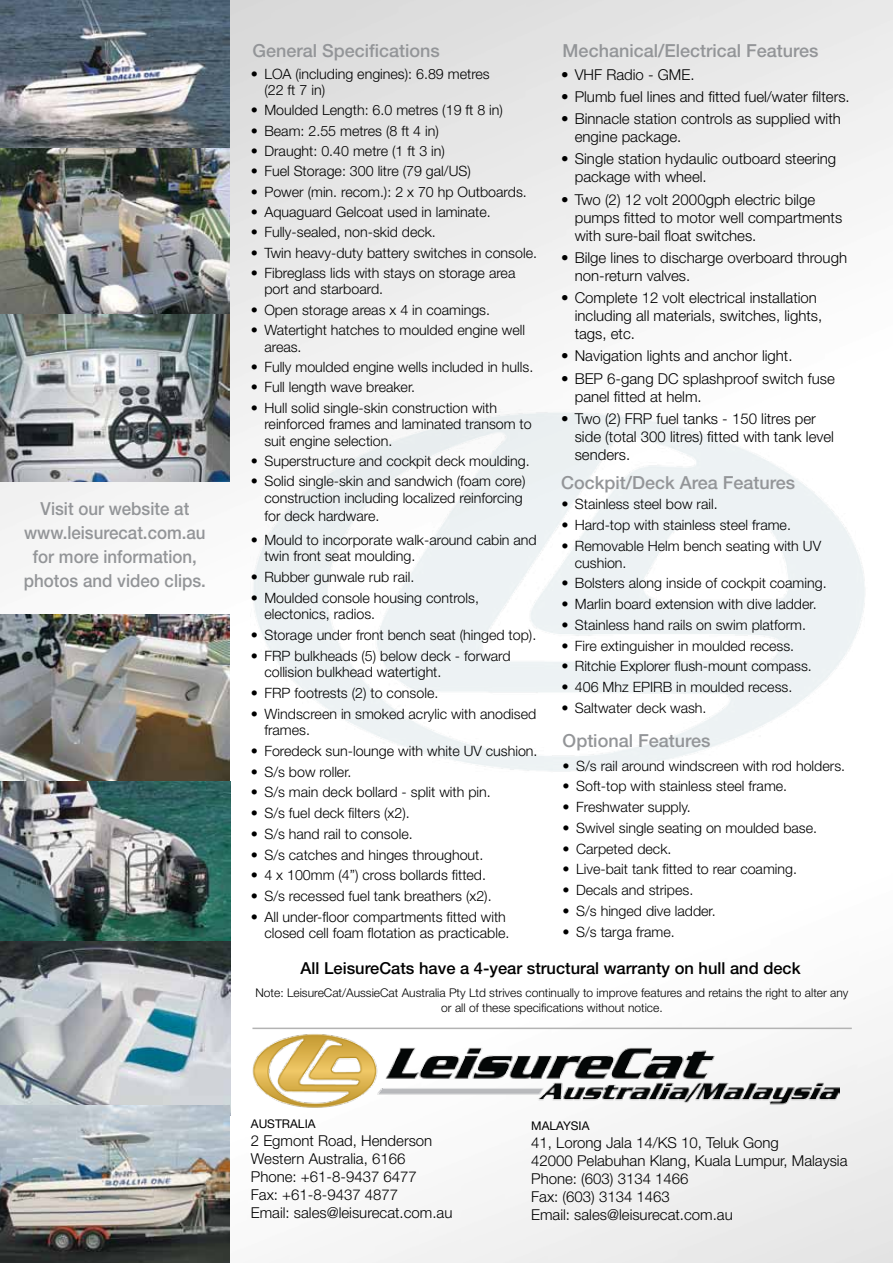
<style>
.page{position:relative;width:893px;height:1263px;background:#fff}
.page>*{position:absolute;margin:0;border:0;box-sizing:border-box;transform-origin:0 0}
.t1{font:500 18px "Helvetica Neue";color:#939598}
.t2{font:500 18px/24px "Helvetica Neue";color:#939598;text-align:center;scale:.94 1}
.t3{font:500 16.5px "Helvetica Neue";color:#000}
.t4{font:300 15px/18px "Helvetica Neue";color:#000}
.t5{font:300 14.25px/16.5px "Helvetica Neue";color:#000}
.t6{font:300 12px/14.4px "Helvetica Neue";color:#000;text-align:center}
.t7{font:12px "Helvetica Neue";color:#000}
</style>
<div class="page">
<img style="left:0;top:0;width:893px;height:1263px">
<img style="left:251px;top:410px;width:617px;height:364px">
<hr style="left:252px;top:1027px;width:600px;height:2px;background:#b3b3b3">
<img style="left:251px;top:1031px;width:589px;height:79px">
<img style="left:0;top:0;width:230px;height:482px">
<img style="left:0;top:614px;width:230px;height:327px">
<img style="left:0;top:941px;width:230px;height:164px">
<img style="left:0;top:1105px;width:230px;height:158px">
<p class="t2" style="left:24px;top:496px;width:195px">Visit our website at www.leisurecat.com.au for more information, photos and video clips.</p>
<p class="t1" style="left:252px;top:39px;width:189px">General Specifications</p>
<p class="t1" style="left:563px;top:39px;width:257px">Mechanical/Electrical Features</p>
<p class="t5" style="left:264px;top:65px;width:227px;text-indent:-13px">• LOA (including engines): 6.89 metres (22 ft 7 in)</p>
<p class="t5" style="left:251px;top:102px;width:254px">• Moulded Length: 6.0 metres (19 ft 8 in)</p>
<p class="t5" style="left:251px;top:122px;width:190px">• Beam: 2.55 metres (8 ft 4 in)</p>
<p class="t5" style="left:251px;top:142px;width:196px">• Draught: 0.40 metre (1 ft 3 in)</p>
<p class="t5" style="left:251px;top:163px;width:221px">• Fuel Storage: 300 litre (79 gal/US)</p>
<p class="t5" style="left:251px;top:183px;width:277px">• Power (min. recom.): 2 x 70 hp Outboards.</p>
<p class="t5" style="left:251px;top:203px;width:241px">• Aquaguard Gelcoat used in laminate.</p>
<p class="t5" style="left:251px;top:224px;width:187px">• Fully-sealed, non-skid deck.</p>
<p class="t5" style="left:251px;top:244px;width:288px">• Twin heavy-duty battery switches in console.</p>
<p class="t5" style="left:264px;top:264px;width:253px;text-indent:-13px">• Fibreglass lids with stays on storage area port and starboard.</p>
<p class="t5" style="left:251px;top:301px;width:241px">• Open storage areas x 4 in coamings.</p>
<p class="t5" style="left:264px;top:321px;width:262px;text-indent:-13px">• Watertight hatches to moulded engine well areas.</p>
<p class="t5" style="left:251px;top:358px;width:284px">• Fully moulded engine wells included in hulls.</p>
<p class="t5" style="left:251px;top:379px;width:166px">• Full length wave breaker.</p>
<p class="t5" style="left:264px;top:399px;width:269px;text-indent:-13px">• Hull solid single-skin construction with reinforced frames and laminated transom to suit engine selection.</p>
<p class="t5" style="left:251px;top:452px;width:280px">• Superstructure and cockpit deck moulding.</p>
<p class="t5" style="left:251px;top:473px;width:276px;text-align:right">• Solid single-skin and sandwich (foam core) construction including localized reinforcing</p>
<p class="t5" style="left:264px;top:507px;width:117px">for deck hardware.</p>
<p class="t5" style="left:264px;top:531px;width:274px;text-indent:-13px">• Mould to incorporate walk-around cabin and twin front seat moulding.</p>
<p class="t5" style="left:251px;top:568px;width:165px">• Rubber gunwale rub rail.</p>
<p class="t5" style="left:264px;top:589px;width:216px;text-indent:-13px">• Moulded console housing controls, electonics, radios.</p>
<p class="t5" style="left:251px;top:626px;width:287px">• Storage under front bench seat (hinged top).</p>
<p class="t5" style="left:264px;top:647px;width:248px;text-indent:-13px">• FRP bulkheads (5) below deck - forward collision bulkhead watertight.</p>
<p class="t5" style="left:251px;top:684px;width:189px">• FRP footrests (2) to console.</p>
<p class="t5" style="left:264px;top:705px;width:273px;text-indent:-13px">• Windscreen in smoked acrylic with anodised frames.</p>
<p class="t5" style="left:251px;top:742px;width:288px">• Foredeck sun-lounge with white UV cushion.</p>
<p class="t5" style="left:251px;top:763px;width:102px">• S/s bow roller.</p>
<p class="t5" style="left:251px;top:784px;width:241px">• S/s main deck bollard - split with pin.</p>
<p class="t5" style="left:251px;top:804px;width:160px">• S/s fuel deck filters (x2).</p>
<p class="t5" style="left:251px;top:825px;width:163px">• S/s hand rail to console.</p>
<p class="t5" style="left:251px;top:846px;width:234px">• S/s catches and hinges throughout.</p>
<p class="t5" style="left:251px;top:867px;width:237px">• 4 x 100mm (4”) cross bollards fitted.</p>
<p class="t5" style="left:251px;top:887px;width:242px">• S/s recessed fuel tank breathers (x2).</p>
<p class="t5" style="left:251px;top:908px;width:260px;text-align:right">• All under-floor compartments fitted with closed cell foam flotation as practicable.</p>
<p class="t4" style="left:561px;top:65px;width:135px">• VHF Radio - GME.</p>
<p class="t4" style="left:561px;top:87px;width:290px">• Plumb fuel lines and fitted fuel/water filters.</p>
<p class="t4" style="left:575px;top:110px;width:268px;text-indent:-14px">• Binnacle station controls as supplied with engine package.</p>
<p class="t4" style="left:575px;top:150px;width:263px;text-indent:-14px">• Single station hydaulic outboard steering package with wheel.</p>
<p class="t4" style="left:575px;top:190px;width:269px;text-indent:-14px">• Two (2) 12 volt 2000gph electric bilge pumps fitted to motor well compartments with sure-bail float switches.</p>
<p class="t4" style="left:575px;top:248px;width:274px;text-indent:-14px">• Bilge lines to discharge overboard through non-return valves.</p>
<p class="t4" style="left:575px;top:288px;width:249px;text-indent:-14px">• Complete 12 volt electrical installation including all materials, switches, lights, tags, etc.</p>
<p class="t4" style="left:561px;top:347px;width:233px">• Navigation lights and anchor light.</p>
<p class="t4" style="left:575px;top:369px;width:262px;text-indent:-14px">• BEP 6-gang DC splashproof switch fuse panel fitted at helm.</p>
<p class="t4" style="left:575px;top:409px;width:261px;text-indent:-14px">• Two (2) FRP fuel tanks - 150 litres per side (total 300 litres) fitted with tank level senders.</p>
<p class="t5" style="left:561px;top:496px;width:158px">• Stainless steel bow rail.</p>
<p class="t5" style="left:561px;top:517px;width:231px">• Hard-top with stainless steel frame.</p>
<p class="t5" style="left:575px;top:537px;width:248px;text-indent:-13px">• Removable Helm bench seating with UV cushion.</p>
<p class="t5" style="left:561px;top:575px;width:267px">• Bolsters along inside of cockpit coaming.</p>
<p class="t5" style="left:561px;top:595px;width:257px">• Marlin board extension with dive ladder.</p>
<p class="t5" style="left:561px;top:616px;width:246px">• Stainless hand rails on swim platform.</p>
<p class="t5" style="left:561px;top:637px;width:234px">• Fire extinguisher in moulded recess.</p>
<p class="t5" style="left:561px;top:658px;width:252px">• Ritchie Explorer flush-mount compass.</p>
<p class="t5" style="left:561px;top:678px;width:233px">• 406 Mhz EPIRB in moulded recess.</p>
<p class="t5" style="left:561px;top:699px;width:147px">• Saltwater deck wash.</p>
<p class="t1" style="left:561px;top:472px;width:236px">Cockpit/Deck Area Features</p>
<p class="t1" style="left:563px;top:730px;width:149px">Optional Features</p>
<p class="t5" style="left:563px;top:757px;width:284px">• S/s rail around windscreen with rod holders.</p>
<p class="t5" style="left:563px;top:778px;width:226px">• Soft-top with stainless steel frame.</p>
<p class="t5" style="left:563px;top:798px;width:130px">• Freshwater supply.</p>
<p class="t5" style="left:563px;top:819px;width:256px">• Swivel single seating on moulded base.</p>
<p class="t5" style="left:563px;top:840px;width:110px">• Carpeted deck.</p>
<p class="t5" style="left:563px;top:861px;width:236px">• Live-bait tank fitted to rear coaming.</p>
<p class="t5" style="left:563px;top:881px;width:132px">• Decals and stripes.</p>
<p class="t5" style="left:563px;top:902px;width:155px">• S/s hinged dive ladder.</p>
<p class="t5" style="left:563px;top:923px;width:114px">• S/s targa frame.</p>
<p class="t3" style="left:300px;top:958px;width:502px">All LeisureCats have a 4-year structural warranty on hull and deck</p>
<p class="t6" style="left:255px;top:985px;width:595px">Note: LeisureCat/AussieCat Australia Pty Ltd strives continually to improve features and retains the right to alter any or all of these specifications without notice.</p>
<p class="t7" style="left:251px;top:1117px;width:66px">AUSTRALIA</p>
<p class="t4" style="left:251px;top:1132px;width:203px">2 Egmont Road, Henderson<br>Western Australia, 6166<br>Phone: +61-8-9437 6477<br>Fax: +61-8-9437 4877<br>Email: sales@leisurecat.com.au</p>
<p class="t7" style="left:531px;top:1118px;width:60px">MALAYSIA</p>
<p class="t4" style="left:531px;top:1133px;width:318px">41, Lorong Jala 14/KS 10, Teluk Gong<br>42000 Pelabuhan Klang, Kuala Lumpur, Malaysia<br>Phone: (603) 3134 1466<br>Fax: (603) 3134 1463<br>Email: sales@leisurecat.com.au</p>
</div>
